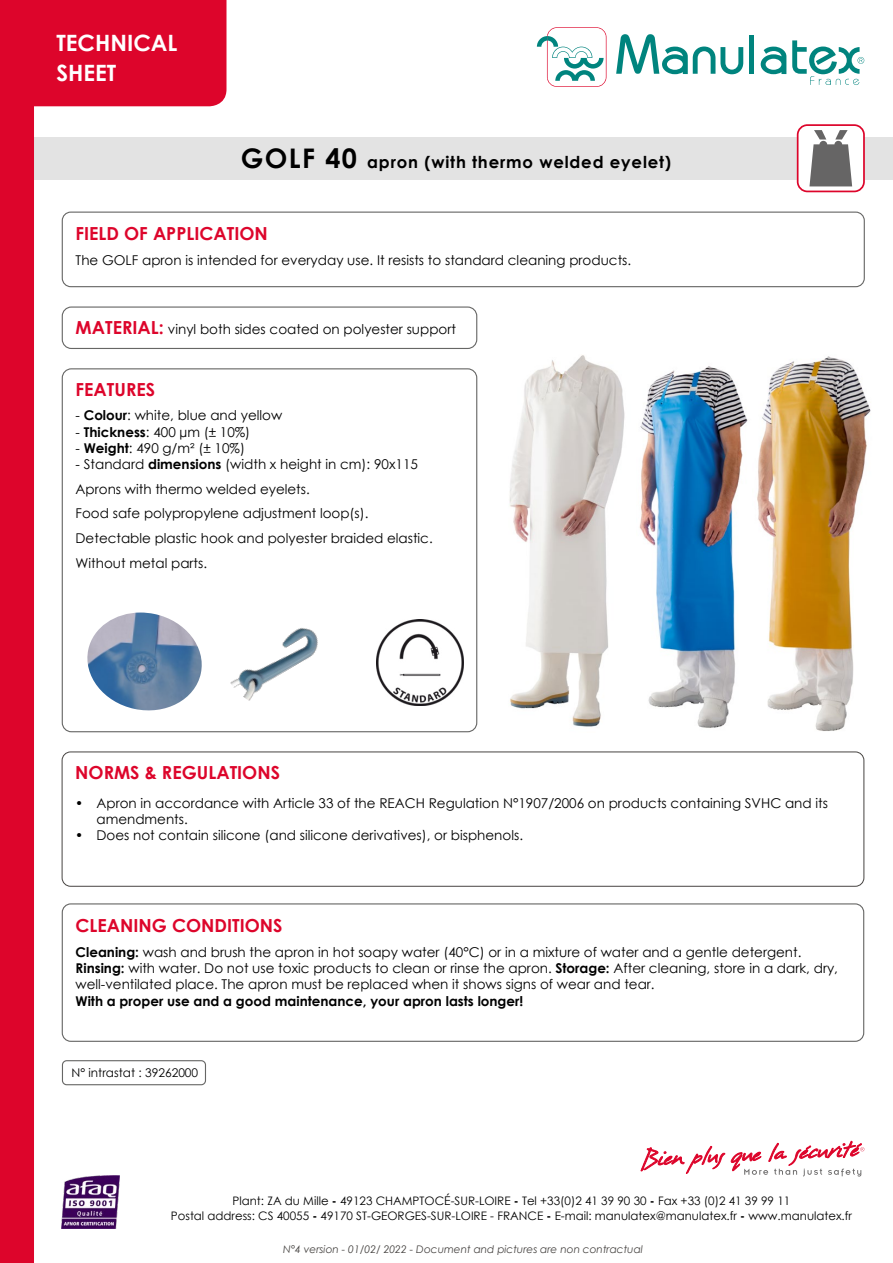
<style>
.page{position:relative;width:893px;height:1263px;background:#fff}
.page>*{position:absolute;margin:0;border:0;box-sizing:border-box;transform-origin:0 0}
.t1{font:700 22.5px/30px "Century Gothic";color:#fff}
.t2{font:700 18px "Century Gothic";color:#dd052b}
.t3{font:700 16.5px "Century Gothic";letter-spacing:.05em;color:#000}
.t4{font:13.5px/24.8px "Century Gothic";color:#000}
.t5{font:700 13.5px "Century Gothic";color:#000}
.t6{font:12px "Century Gothic";color:#000}
.t7{font:11.7px/15px "Century Gothic";color:#000;text-align:center}
.t8{font:italic 10.5px "Century Gothic";color:#474442}
.s1{font-size:27px}
.s2{font-weight:700;font-size:18px;color:#dd052b}
.s3{font-weight:700}
.s4{font-style:inherit}
.s5{font-size:12px}
</style>
<div class="page">
<div style="left:0;top:137px;width:893px;height:43px;background:#e3e3e3"></div>
<svg style="left:0;top:0;width:226px;height:1263px"></svg>
<div style="left:62px;top:751px;width:802px;height:136px;border:1px solid #474442;border-radius:9px"></div>
<div style="left:749px;top:35px;width:5px;height:39px;background:#00847e"></div>
<svg style="left:616px;top:34px;width:127px;height:40px"></svg>
<svg style="left:761px;top:47px;width:25px;height:27px"></svg>
<svg style="left:792px;top:40px;width:72px;height:45px"></svg>
<svg style="left:537px;top:27px;width:69px;height:60px"></svg>
<img style="left:62px;top:1175px;width:57px;height:53px">
<div style="left:62px;top:1060px;width:144px;height:25px;border:1px solid #666665;border-radius:4px"></div>
<div style="left:62px;top:306px;width:415px;height:43px;border:1px solid #666665;border-radius:9px"></div>
<div style="left:62px;top:903px;width:802px;height:139px;border:1px solid #666665;border-radius:9px"></div>
<div style="left:62px;top:368px;width:415px;height:364px;border:1px solid #666665;border-radius:9px"></div>
<svg style="left:641px;top:1146px;width:84px;height:28px"></svg>
<svg style="left:731px;top:1141px;width:133px;height:35px"></svg>
<div style="left:62px;top:212px;width:803px;height:75px;border:1px solid #666665;border-radius:9px"></div>
<div style="left:798px;top:125px;width:66px;height:66px;background:#fff;border-radius:10px"></div>
<svg style="left:809px;top:130px;width:43px;height:56px"></svg>
<div style="left:797px;top:124px;width:68px;height:68px;border:2px solid #dd052b;border-radius:10px"></div>
<img style="left:377px;top:620px;width:86px;height:86px">
<img style="left:509px;top:355px;width:116px;height:372px">
<img style="left:639px;top:366px;width:109px;height:362px">
<img style="left:757px;top:356px;width:114px;height:375px">
<img style="left:218px;top:612px;width:100px;height:103px">
<svg style="left:83px;top:607px;width:123px;height:5px"></svg>
<img style="left:83px;top:612px;width:123px;height:103px">
<h1 class="t1" style="left:56px;top:26px;width:123px">TECHNICAL<br>SHEET</h1>
<p class="t3" style="left:241px;top:150px;width:432px"><span class="s1">GOLF 40</span> apron (with thermo welded eyelet)</p>
<h2 class="t2" style="left:76px;top:220px;width:194px">FIELD OF APPLICATION</h2>
<p class="t4" style="left:76px;top:248px;width:557px">The GOLF apron is intended for everyday use. It resists to standard cleaning products.</p>
<p class="t4" style="left:76px;top:316px;width:382px"><span class="s2">MATERIAL:</span> vinyl both sides coated on polyester support</p>
<h2 class="t2" style="left:76px;top:375px;width:81px">FEATURES</h2>
<p class="t4" style="left:76px;top:403px;width:208px">- <span class="s3">Colour</span>: white, blue and yellow</p>
<p class="t4" style="left:76px;top:419px;width:176px">- <span class="s3">Thickness</span>: 400 µm (± 10%)</p>
<p class="t4" style="left:76px;top:435px;width:171px">- <span class="s3">Weight</span>: 490 g/m² (± 10%)</p>
<p class="t4" style="left:76px;top:451px;width:359px">- Standard <span class="s3">dimensions</span> (width x height in cm): 90x115<br>Aprons with thermo welded eyelets.<br>Food safe polypropylene adjustment loop(s).<br>Detectable plastic hook and polyester braided elastic.<br>Without metal parts.</p>
<h2 class="t2" style="left:75px;top:758px;width:206px">NORMS &amp; REGULATIONS</h2>
<p class="t4" style="left:96px;top:794px;width:733px;line-height:16.2px;text-indent:-21px">• Apron in accordance with Article 33 of the REACH Regulation N°1907/2006 on products containing SVHC and its amendments.</p>
<p class="t4" style="left:75px;top:822px;width:449px">• Does not contain silicone (and silicone derivatives), or bisphenols.</p>
<h2 class="t2" style="left:76px;top:912px;width:208px">CLEANING CONDITIONS</h2>
<p class="t4" style="left:76px;top:944px;width:764px;line-height:16.2px"><span class="s3">Cleaning:</span> wash and brush the apron in hot soapy water (40°C) or in a mixture of water and a gentle detergent.<br><span class="s3">Rinsing:</span> with water. Do not use toxic products to clean or rinse the apron. <span class="s3">Storage:</span> After cleaning, store in a dark, dry, well-ventilated place. The apron must be replaced when it shows signs of wear and tear.</p>
<p class="t5" style="left:76px;top:990px;width:449px">With a proper use and a good maintenance, your apron lasts longer!</p>
<p class="t6" style="left:72px;top:1064px;width:128px">N° intrastat : 39262000</p>
<p class="t7" style="left:171px;top:1193px;width:683px">Plant: ZA du Mille <span class="s3">-</span> 49123 <span class="s4">CHAMPTOC</span><span class="s5">É</span><span class="s4">-SUR-LOIRE</span> <span class="s3">-</span> Tel +33(0)2 41 39 90 30 <span class="s3">-</span> Fax +33 (0)2 41 39 99 11<br>Postal address: CS 40055 <span class="s3">-</span> 49170 ST-GEORGES-SUR-LOIRE - FRANCE <span class="s3">-</span> E-mail: manulatex@manulatex.fr <span class="s3">-</span> www.manulatex.fr</p>
<p class="t8" style="left:283px;top:1242px;width:361px">N°4 version - 01/02/ 2022 - Document and pictures are non contractual</p>
</div>
